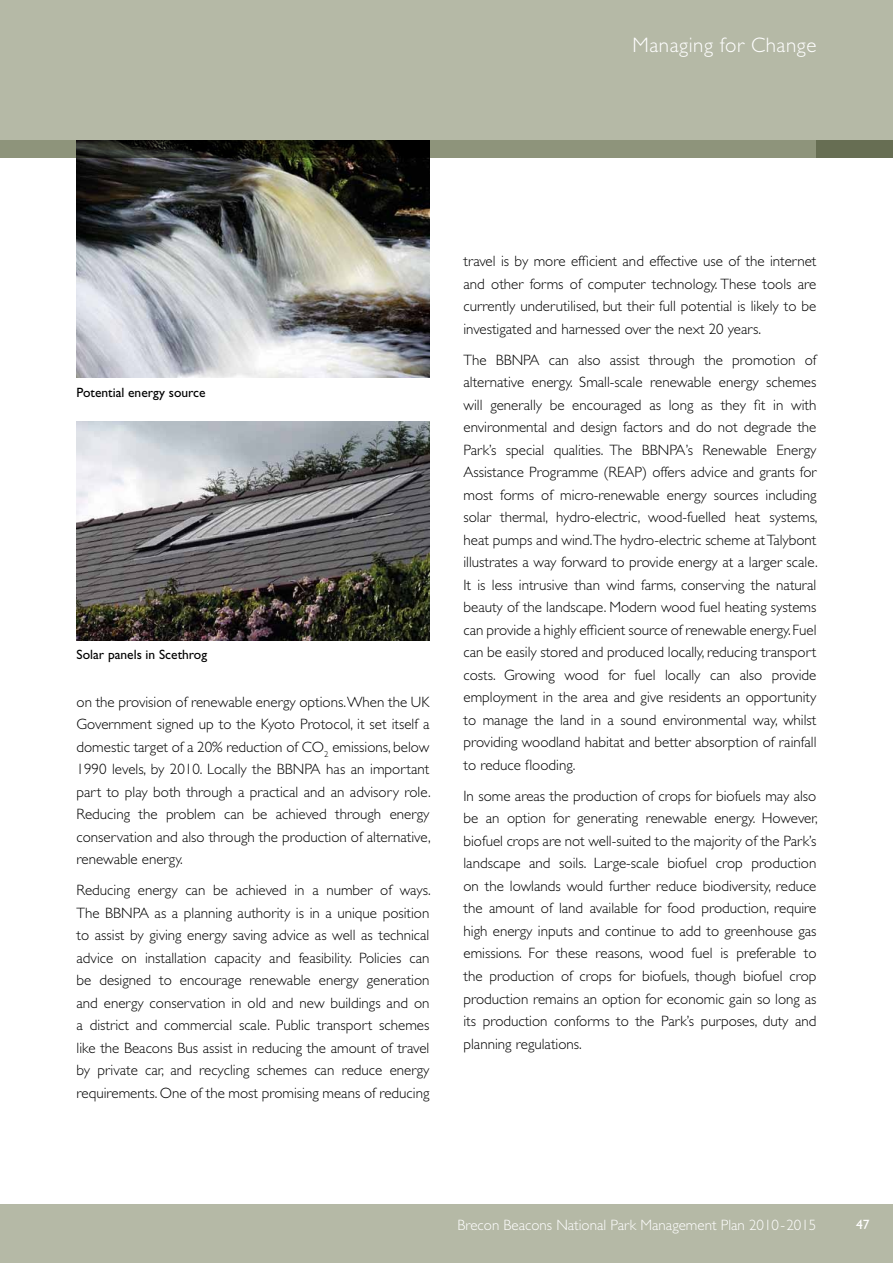
<style>
.page{position:relative;width:893px;height:1263px;background:#fff}
.page>*{position:absolute;margin:0;border:0;box-sizing:border-box;transform-origin:0 0}
.t1{font:300 21px "Gill Sans";letter-spacing:.025em;color:#fff}
.t2{font:300 15px/22.5px "Gill Sans";color:#000;text-align:justify}
.t3{font:300 15px "Gill Sans";color:#fff}
.t4{font:13.5px "Gill Sans";color:#000}
.t5{font:13.5px "Gill Sans";color:#fff}
</style>
<div class="page">
<img style="left:77px;top:157px;width:352px;height:221px">
<img style="left:77px;top:421px;width:352px;height:219px">
<div style="left:0;top:1205px;width:893px;height:58px;background:#b5b9a6"></div>
<svg style="left:0;top:0;width:893px;height:157px;background:#abaf9c"></svg>
<h1 class="t1" style="left:632px;top:34px;width:185px">Managing for Change</h1>
<p class="t4" style="left:77px;top:384px;width:131px">Potential energy source</p>
<p class="t4" style="left:77px;top:646px;width:132px">Solar panels in Scethrog</p>
<p class="t2" style="left:77px;top:690px;width:356px">on the provision of renewable energy options. When the UK Government signed up to the Kyoto Protocol, it set itself a domestic target of a 20% reduction of CO<sub>2</sub> emissions, below 1990 levels, by 2010. Locally the BBNPA has an important part to play both through a practical and an advisory role.<br>Reducing the problem can be achieved through energy conservation and also through the production of alternative, renewable energy.</p>
<p class="t2" style="left:77px;top:879px;width:356px">Reducing energy can be achieved in a number of ways.<br>The BBNPA as a planning authority is in a unique position to assist by giving energy saving advice as well as technical advice on installation capacity and feasibility. Policies can be designed to encourage renewable energy generation and energy conservation in old and new buildings and on a district and commercial scale. Public transport schemes like the Beacons Bus assist in reducing the amount of travel by private car, and recycling schemes can reduce energy requirements. One of the most promising means of reducing</p>
<p class="t2" style="left:463px;top:250px;width:354px">travel is by more efficient and effective use of the internet and other forms of computer technology. These tools are currently underutilised, but their full potential is likely to be investigated and harnessed over the next 20 years.</p>
<p class="t2" style="left:463px;top:349px;width:356px">The BBNPA can also assist through the promotion of alternative energy. Small-scale renewable energy schemes will generally be encouraged as long as they fit in with environmental and design factors and do not degrade the Park’s special qualities. The BBNPA’s Renewable Energy Assistance Programme (REAP) offers advice and grants for most forms of micro-renewable energy sources including solar thermal, hydro-electric, wood-fuelled heat systems, heat pumps and wind.The hydro-electric scheme at Talybont illustrates a way forward to provide energy at a larger scale.<br>It is less intrusive than wind farms, conserving the natural beauty of the landscape. Modern wood fuel heating systems can provide a highly efficient source of renewable energy. Fuel can be easily stored and produced locally, reducing transport costs. Growing wood for fuel locally can also provide employment in the area and give residents an opportunity to manage the land in a sound environmental way, whilst providing woodland habitat and better absorption of rainfall to reduce flooding.</p>
<p class="t2" style="left:463px;top:785px;width:356px">In some areas the production of crops for biofuels may also be an option for generating renewable energy. However, biofuel crops are not well-suited to the majority of the Park’s landscape and soils. Large-scale biofuel crop production on the lowlands would further reduce biodiversity, reduce the amount of land available for food production, require high energy inputs and continue to add to greenhouse gas emissions. For these reasons, wood fuel is preferable to the production of crops for biofuels, though biofuel crop production remains an option for economic gain so long as its production conforms to the Park’s purposes, duty and planning regulations.</p>
<p class="t3" style="left:457px;top:1217px;width:360px">Brecon Beacons National Park Management Plan 2010-2015</p>
<p class="t5" style="left:856px;top:1216px;width:15px">47</p>
</div>
